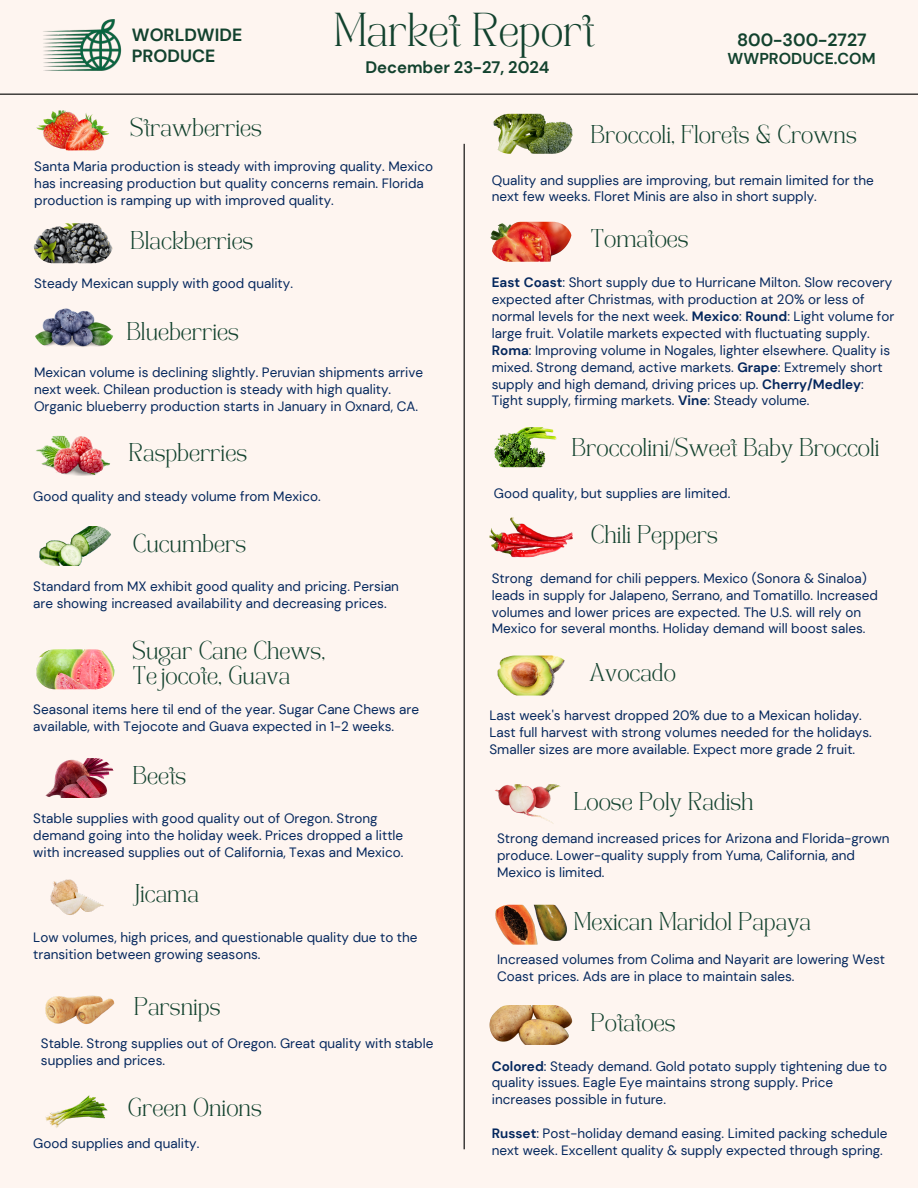
<style>
.page{position:relative;width:918px;height:1188px;background:#fef5f0}
.page>*{position:absolute;margin:0;border:0;box-sizing:border-box;transform-origin:0 0}
.t1{font:33.3px "TANGARLAND";color:#12422e}
.t2{font:18px/24.8px "TANGARLAND";color:#12422e}
.t3{font:700 17.7px "DM Sans";color:#12422e}
.t4{font:700 16.65px "DM Sans";color:#12422e}
.t5{font:700 15.75px "DM Sans";color:#12422e}
.t6{font:13.5px/16.8px "DM Sans";color:#04275d}
.s1{font-weight:700}
</style>
<div class="page">
<hr style="left:0;top:94px;width:918px;height:1px;background:#000">
<img style="left:43px;top:20px;width:79px;height:51px">
<img style="left:35px;top:436px;width:77px;height:40px;border-radius:20px">
<img style="left:33px;top:308px;width:82px;height:40px;border-radius:20px">
<img style="left:33px;top:223px;width:80px;height:40px;border-radius:20px">
<hr style="left:464px;top:144px;width:1px;height:1005px;background:#000">
<img style="left:489px;top:517px;width:84px;height:40px;border-radius:20px">
<img style="left:491px;top:656px;width:80px;height:39px;border-radius:20px">
<img style="left:33px;top:989px;width:83px;height:40px;border-radius:20px">
<img style="left:35px;top:758px;width:80px;height:40px;border-radius:20px">
<img style="left:35px;top:526px;width:80px;height:40px;border-radius:20px">
<img style="left:33px;top:110px;width:80px;height:40px;border-radius:20px">
<img style="left:489px;top:784px;width:83px;height:40px;border-radius:20px">
<img style="left:489px;top:222px;width:84px;height:40px;border-radius:20px">
<img style="left:489px;top:114px;width:84px;height:40px;border-radius:20px">
<img style="left:489px;top:905px;width:83px;height:40px;border-radius:20px">
<img style="left:35px;top:877px;width:80px;height:40px;border-radius:20px">
<img style="left:485px;top:427px;width:83px;height:40px;border-radius:20px">
<img style="left:489px;top:1005px;width:84px;height:40px;border-radius:20px">
<img style="left:35px;top:649px;width:80px;height:40px;border-radius:20px">
<img style="left:35px;top:1090px;width:84px;height:40px;border-radius:20px">
<p class="t3" style="left:132px;top:24px;width:112px">WORLDWIDE</p>
<p class="t3" style="left:132px;top:44px;width:85px">PRODUCE</p>
<p class="t1" style="left:334px;top:12px;width:262px">Market Report</p>
<h4 class="t4" style="left:365px;top:57px;width:186px">December 23-27, 2024</h4>
<p class="t3" style="left:737px;top:29px;width:131px">800-300-2727</p>
<p class="t5" style="left:728px;top:49px;width:150px">WWPRODUCE.COM</p>
<p class="t2" style="left:131px;top:118px;width:133px">Strawberries</p>
<p class="t6" style="left:34px;top:158px;width:400px">Santa Maria production is steady with improving quality. Mexico has increasing production but quality concerns remain. Florida production is ramping up with improved quality.</p>
<p class="t2" style="left:131px;top:231px;width:124px">Blackberries</p>
<p class="t6" style="left:34px;top:275px;width:260px">Steady Mexican supply with good quality.</p>
<h3 class="t2" style="left:127px;top:322px;width:114px">Blueberries</h3>
<h2 class="t6" style="left:34px;top:364px;width:391px">Mexican volume is declining slightly. Peruvian shipments arrive next week. Chilean production is steady with high quality.<br>Organic blueberry production starts in January in Oxnard, CA.</h2>
<p class="t2" style="left:129px;top:443px;width:120px">Raspberries</p>
<h1 class="t6" style="left:33px;top:488px;width:289px">Good quality and steady volume from Mexico.</h1>
<p class="t2" style="left:133px;top:533px;width:115px">Cucumbers</p>
<h4 class="t6" style="left:33px;top:578px;width:367px">Standard from MX exhibit good quality and pricing. Persian are showing increased availability and decreasing prices.</h4>
<p class="t2" style="left:133px;top:641px;width:194px">Sugar Cane Chews,<br>Tejocote, Guava</p>
<p class="t6" style="left:33px;top:701px;width:387px">Seasonal items here til end of the year. Sugar Cane Chews are available, with Tejocote and Guava expected in 1-2 weeks.</p>
<p class="t2" style="left:133px;top:765px;width:55px">Beets</p>
<h4 class="t6" style="left:33px;top:810px;width:372px">Stable supplies with good quality out of Oregon. Strong demand going into the holiday week. Prices dropped a little with increased supplies out of California, Texas and Mexico.</h4>
<h4 class="t2" style="left:133px;top:884px;width:68px">Jicama</h4>
<p class="t6" style="left:33px;top:929px;width:386px">Low volumes, high prices, and questionable quality due to the transition between growing seasons.</p>
<p class="t2" style="left:134px;top:997px;width:88px">Parsnips</p>
<h4 class="t6" style="left:41px;top:1035px;width:394px">Stable. Strong supplies out of Oregon. Great quality with stable supplies and prices.</h4>
<h4 class="t2" style="left:128px;top:1098px;width:136px">Green Onions</h4>
<p class="t6" style="left:33px;top:1135px;width:168px">Good supplies and quality.</p>
<h4 class="t2" style="left:591px;top:125px;width:267px">Broccoli, Florets &amp; Crowns</h4>
<p class="t6" style="left:492px;top:172px;width:384px">Quality and supplies are improving, but remain limited for the next few weeks. Floret Minis are also in short supply.</p>
<p class="t2" style="left:591px;top:229px;width:99px">Tomatoes</p>
<p class="t6" style="left:492px;top:274px;width:404px"><span class="s1">East Coast</span>: Short supply due to Hurricane Milton. Slow recovery expected after Christmas, with production at 20% or less of normal levels for the next week. <span class="s1">Mexico</span>: <span class="s1">Round</span>: Light volume for large fruit. Volatile markets expected with fluctuating supply.<br><span class="s1">Roma</span>: Improving volume in Nogales, lighter elsewhere. Quality is mixed. Strong demand, active markets. <span class="s1">Grape</span>: Extremely short supply and high demand, driving prices up. <span class="s1">Cherry/Medley</span>:<br>Tight supply, firming markets. <span class="s1">Vine</span>: Steady volume.</p>
<p class="t2" style="left:572px;top:438px;width:309px">Broccolini/Sweet Baby Broccoli</p>
<p class="t6" style="left:494px;top:485px;width:238px">Good quality, but supplies are limited.</p>
<p class="t2" style="left:591px;top:525px;width:128px">Chili Peppers</p>
<h4 class="t6" style="left:492px;top:570px;width:388px">Strong demand for chili peppers. Mexico (Sonora &amp; Sinaloa) leads in supply for Jalapeno, Serrano, and Tomatillo. Increased volumes and lower prices are expected. The U.S. will rely on Mexico for several months. Holiday demand will boost sales.</h4>
<p class="t2" style="left:590px;top:663px;width:88px">Avocado</p>
<p class="t6" style="left:489px;top:707px;width:384px">Last week's harvest dropped 20% due to a Mexican holiday.<br>Last full harvest with strong volumes needed for the holidays.<br>Smaller sizes are more available. Expect more grade 2 fruit.</p>
<p class="t2" style="left:574px;top:792px;width:182px">Loose Poly Radish</p>
<p class="t6" style="left:497px;top:830px;width:394px">Strong demand increased prices for Arizona and Florida-grown produce. Lower-quality supply from Yuma, California, and<br>Mexico is limited.</p>
<h4 class="t2" style="left:574px;top:912px;width:239px">Mexican Maridol Papaya</h4>
<p class="t6" style="left:497px;top:951px;width:390px">Increased volumes from Colima and Nayarit are lowering West<br>Coast prices. Ads are in place to maintain sales.</p>
<h4 class="t2" style="left:591px;top:1012px;width:86px">Potatoes</h4>
<p class="t6" style="left:492px;top:1058px;width:397px"><span class="s1">Colored</span>: Steady demand. Gold potato supply tightening due to quality issues. Eagle Eye maintains strong supply. Price increases possible in future.</p>
<p class="t6" style="left:492px;top:1125px;width:397px"><span class="s1">Russet</span>: Post-holiday demand easing. Limited packing schedule next week. Excellent quality &amp; supply expected through spring.</p>
</div>
